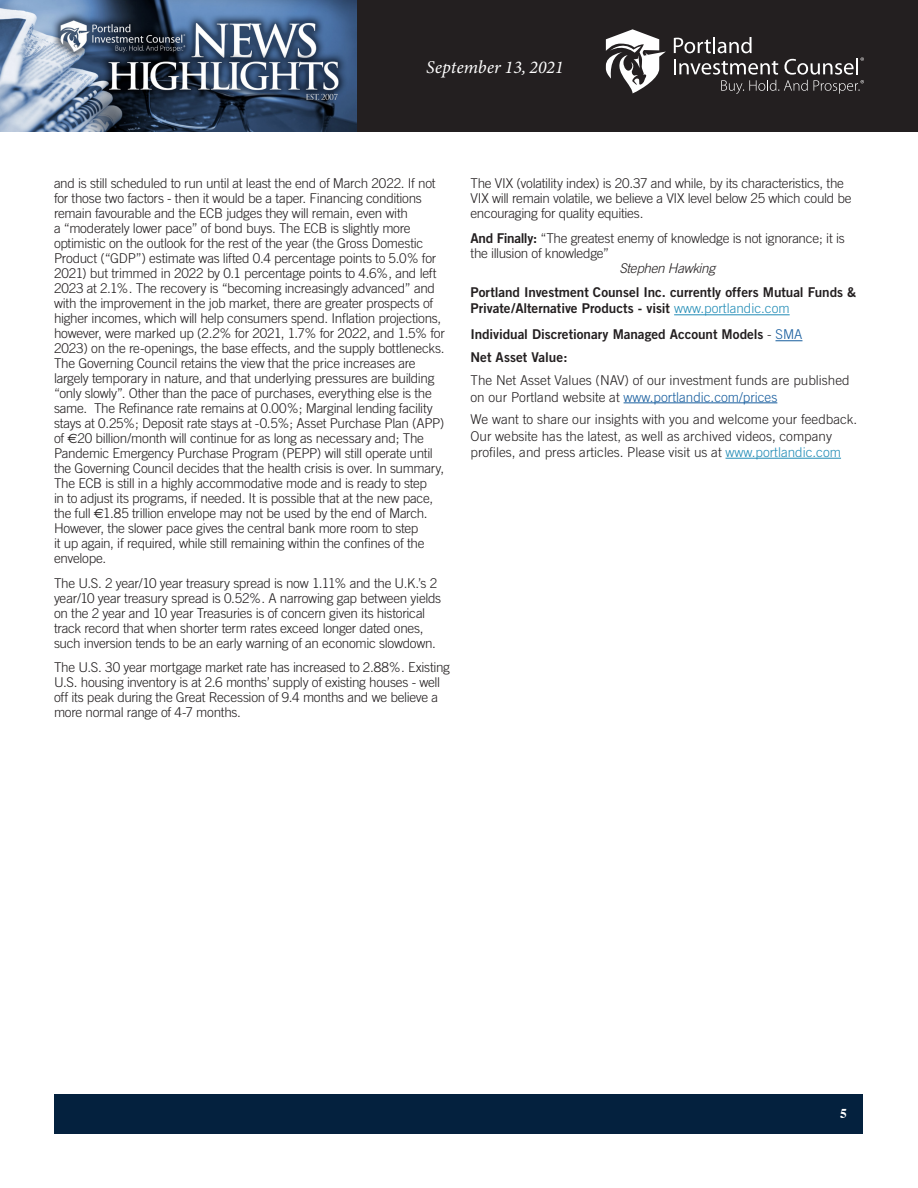
<style>
.page{position:relative;width:918px;height:1188px;background:#fff}
.page>*{position:absolute;margin:0;border:0;box-sizing:border-box;transform-origin:0 0}
.t1{font:italic 18px "Minion Variable Concept";color:#fff}
.Article_-_Body{font:300 13.5px/15px "Trade Gothic";letter-spacing:-.02em;color:#231f20}
.Article_-_Body-2{font:300 13.5px/16.2px "Trade Gothic";color:#231f20}
.Article_-_Body-3{font:13.5px/16.2px "Trade Gothic Bold Two";letter-spacing:-.005em;color:#231f20}
.Article_-_Body-4{font:italic 300 13.5px "Trade Gothic";letter-spacing:-.025em;color:#231f20}
.t2{font:700 13.5px "Times";color:#fff}
.s1{font-family:"Euro Sans";font-weight:400}
.s2{font-family:"Trade Gothic Bold Two";font-weight:400}
.s3{font-family:"Trade Gothic";font-weight:300;color:#218cb6}
.s4{font-family:"Trade Gothic";font-weight:300}
.s5{font-family:"Trade Gothic";font-weight:300;color:#175d9e}
.s6{color:#175d9e}
.s7{color:#218cb6}
</style>
<div class="page">
<div style="left:356px;top:0;width:562px;height:132px;background:#231f20"></div>
<img style="left:0;top:0;width:356px;height:132px">
<svg style="left:674px;top:37px;width:190px;height:57px"></svg>
<svg style="left:606px;top:29px;width:60px;height:64px"></svg>
<div style="left:55px;top:1094px;width:808px;height:39px;background:#04213e"></div>
<hr style="left:674px;top:314px;width:116px;height:1px;background:#218cb6">
<svg style="left:775px;top:340px;width:27px;height:1px"></svg>
<hr style="left:624px;top:403px;width:153px;height:1px;background:#175d9e">
<hr style="left:726px;top:458px;width:115px;height:1px;background:#218cb6">
<h1 class="t1" style="left:426px;top:55px;width:139px">September 13, 2021</h1>
<p class="Article_-_Body" style="left:54px;top:175px;width:392px">and is still scheduled to run until at least the end of March 2022. If not for those two factors - then it would be a taper. Financing conditions remain favourable and the ECB judges they will remain, even with<br>a “moderately lower pace” of bond buys. The ECB is slightly more optimistic on the outlook for the rest of the year (the Gross Domestic Product (“GDP”) estimate was lifted 0.4 percentage points to 5.0% for 2021) but trimmed in 2022 by 0.1 percentage points to 4.6%, and left 2023 at 2.1%. The recovery is “becoming increasingly advanced” and with the improvement in the job market, there are greater prospects of higher incomes, which will help consumers spend. Inflation projections, however, were marked up (2.2% for 2021, 1.7% for 2022, and 1.5% for 2023) on the re-openings, the base effects, and the supply bottlenecks.<br>The Governing Council retains the view that the price increases are largely temporary in nature, and that underlying pressures are building “only slowly”. Other than the pace of purchases, everything else is the same. The Refinance rate remains at 0.00%; Marginal lending facility stays at 0.25%; Deposit rate stays at -0.5%; Asset Purchase Plan (APP) of <span class="s1">€</span>20 billion/month will continue for as long as necessary and; The Pandemic Emergency Purchase Program (PEPP) will still operate until the Governing Council decides that the health crisis is over. In summary, The ECB is still in a highly accommodative mode and is ready to step<br>in to adjust its programs, if needed. It is possible that at the new pace, the full <span class="s1">€</span>1.85 trillion envelope may not be used by the end of March.<br>However, the slower pace gives the central bank more room to step<br>it up again, if required, while still remaining within the confines of the envelope.</p>
<p class="Article_-_Body" style="left:54px;top:575px;width:389px">The U.S. 2 year/10 year treasury spread is now 1.11% and the U.K.’s 2 year/10 year treasury spread is 0.52%. A narrowing gap between yields on the 2 year and 10 year Treasuries is of concern given its historical track record that when shorter term rates exceed longer dated ones, such inversion tends to be an early warning of an economic slowdown.</p>
<p class="Article_-_Body" style="left:54px;top:660px;width:398px">The U.S. 30 year mortgage market rate has increased to 2.88%. Existing U.S. housing inventory is at 2.6 months’ supply of existing houses - well off its peak during the Great Recession of 9.4 months and we believe a more normal range of 4-7 months.</p>
<p class="Article_-_Body" style="left:471px;top:175px;width:383px">The VIX (volatility index) is 20.37 and while, by its characteristics, the<br>VIX will remain volatile, we believe a VIX level below 25 which could be encouraging for quality equities.</p>
<p class="Article_-_Body" style="left:471px;top:230px;width:376px"><span class="s2">And Finally:</span> “The greatest enemy of knowledge is not ignorance; it is the illusion of knowledge”</p>
<p class="Article_-_Body-4" style="left:619px;top:260px;width:97px">Stephen Hawking</p>
<p class="Article_-_Body-3" style="left:471px;top:284px;width:387px">Portland Investment Counsel Inc. currently offers Mutual Funds &amp;<br>Private/Alternative Products - visit <span class="s3">www.portlandic.com</span></p>
<p class="Article_-_Body-3" style="left:471px;top:326px;width:333px">Individual Discretionary Managed Account Models <span class="s4">-</span> <span class="s5">SMA</span></p>
<p class="Article_-_Body-3" style="left:471px;top:349px;width:99px">Net Asset Value:</p>
<p class="Article_-_Body-2" style="left:471px;top:372px;width:381px">The Net Asset Values (NAV) of our investment funds are published on our Portland website at <span class="s6">www.portlandic.com/prices</span></p>
<p class="Article_-_Body-2" style="left:471px;top:411px;width:388px">We want to share our insights with you and welcome your feedback.<br>Our website has the latest, as well as archived videos, company profiles, and press articles. Please visit us at <span class="s7">www.portlandic.com</span></p>
<p class="t2" style="left:840px;top:1100px;width:8px">5</p>
</div>
